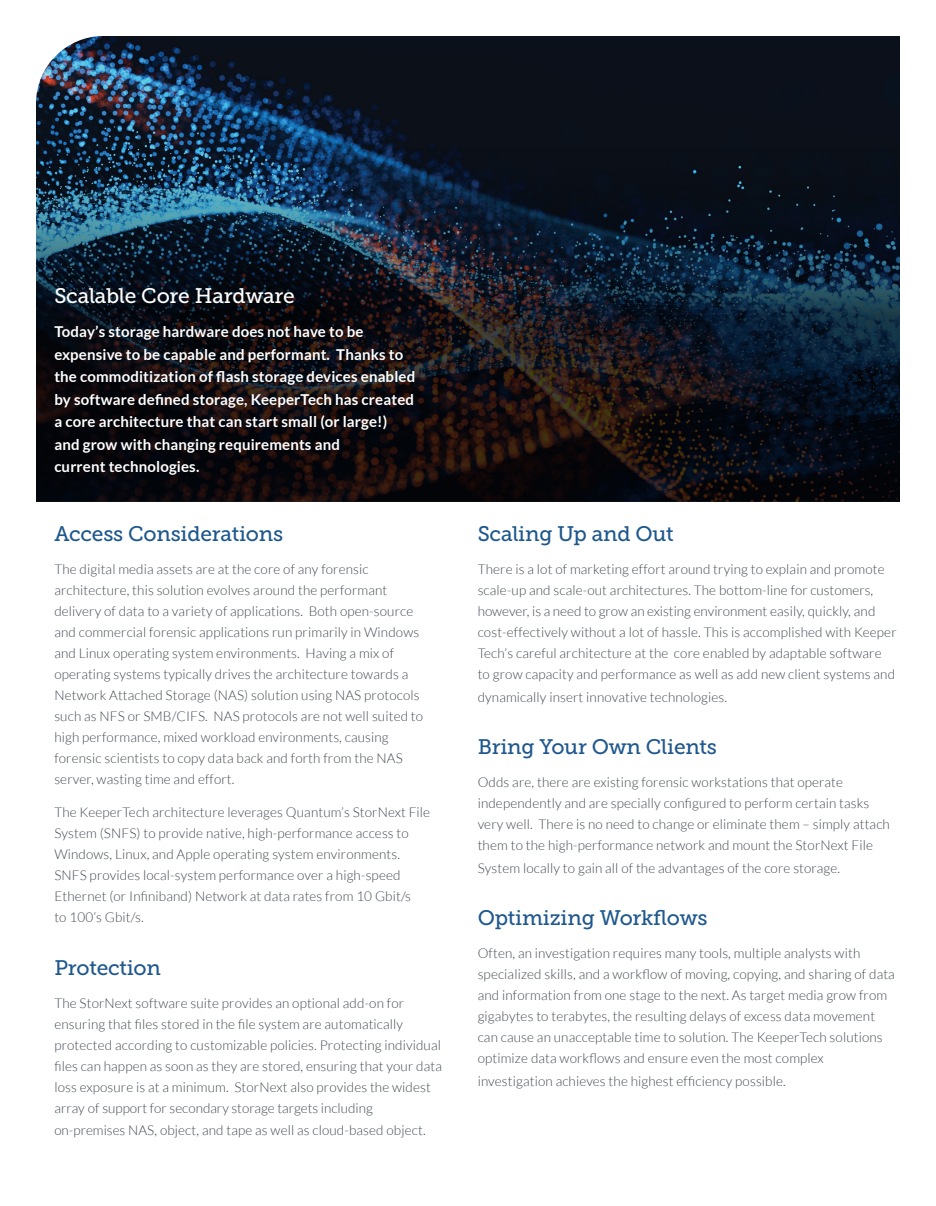
<style>
.page{position:relative;width:936px;height:1206px;background:#fff}
.page>*{position:absolute;margin:0;border:0;box-sizing:border-box;transform-origin:0 0}
.t1{font:21px "Museo Slab 500";letter-spacing:-.01em;color:#1f588d}
.t2{font:21px "Museo Slab 500";letter-spacing:-.01em;color:#fff}
.t3{font:700 15px/22.5px "Lato";letter-spacing:.01em;color:#fff}
.t4{font:300 13.5px/21px "Lato";letter-spacing:.01em;color:#414851}
</style>
<div class="page">
<svg style="left:36px;top:36px;width:864px;height:466px;background:#111a26"></svg>
<p class="t2" style="left:54px;top:284px;width:242px">Scalable Core Hardware</p>
<p class="t3" style="left:54px;top:320px;width:362px">Today’s storage hardware does not have to be expensive to be capable and performant. Thanks to the commoditization of flash storage devices enabled by software defined storage, KeeperTech has created a core architecture that can start small (or large!) and grow with changing requirements and<br>current technologies.</p>
<p class="t1" style="left:54px;top:522px;width:230px">Access Considerations</p>
<p class="t4" style="left:54px;top:559px;width:370px">The digital media assets are at the core of any forensic architecture, this solution evolves around the performant delivery of data to a variety of applications. Both open-source and commercial forensic applications run primarily in Windows and Linux operating system environments. Having a mix of operating systems typically drives the architecture towards a Network Attached Storage (NAS) solution using NAS protocols such as NFS or SMB/CIFS. NAS protocols are not well suited to high performance, mixed workload environments, causing forensic scientists to copy data back and forth from the NAS server, wasting time and effort.</p>
<p class="t4" style="left:54px;top:802px;width:377px">The KeeperTech architecture leverages Quantum’s StorNext File System (SNFS) to provide native, high-performance access to Windows, Linux, and Apple operating system environments.<br>SNFS provides local-system performance over a high-speed Ethernet (or Infiniband) Network at data rates from 10 Gbit/s<br>to 100’s Gbit/s.</p>
<p class="t1" style="left:54px;top:956px;width:108px">Protection</p>
<p class="t4" style="left:54px;top:992px;width:389px">The StorNext software suite provides an optional add-on for ensuring that files stored in the file system are automatically protected according to customizable policies. Protecting individual files can happen as soon as they are stored, ensuring that your data loss exposure is at a minimum. StorNext also provides the widest array of support for secondary storage targets including</p>
<p class="t4" style="left:54px;top:1120px;width:373px">on-premises NAS, object, and tape as well as cloud-based object.</p>
<p class="t1" style="left:478px;top:522px;width:198px">Scaling Up and Out</p>
<p class="t4" style="left:478px;top:559px;width:420px">There is a lot of marketing effort around trying to explain and promote scale-up and scale-out architectures. The bottom-line for customers, however, is a need to grow an existing environment easily, quickly, and cost-effectively without a lot of hassle. This is accomplished with Keeper Tech’s careful architecture at the core enabled by adaptable software to grow capacity and performance as well as add new client systems and</p>
<p class="t4" style="left:478px;top:686px;width:251px">dynamically insert innovative technologies.</p>
<p class="t1" style="left:478px;top:735px;width:241px">Bring Your Own Clients</p>
<p class="t4" style="left:478px;top:772px;width:414px">Odds are, there are existing forensic workstations that operate independently and are specially configured to perform certain tasks very well. There is no need to change or eliminate them – simply attach them to the high-performance network and mount the StorNext File</p>
<p class="t4" style="left:478px;top:857px;width:364px">System locally to gain all of the advantages of the core storage.</p>
<p class="t1" style="left:478px;top:906px;width:231px">Optimizing Workflows</p>
<p class="t4" style="left:478px;top:943px;width:419px">Often, an investigation requires many tools, multiple analysts with specialized skills, and a workflow of moving, copying, and sharing of data and information from one stage to the next. As target media grow from gigabytes to terabytes, the resulting delays of excess data movement can cause an unacceptable time to solution. The KeeperTech solutions optimize data workflows and ensure even the most complex</p>
<p class="t4" style="left:478px;top:1070px;width:310px">investigation achieves the highest efficiency possible.</p>
</div>
